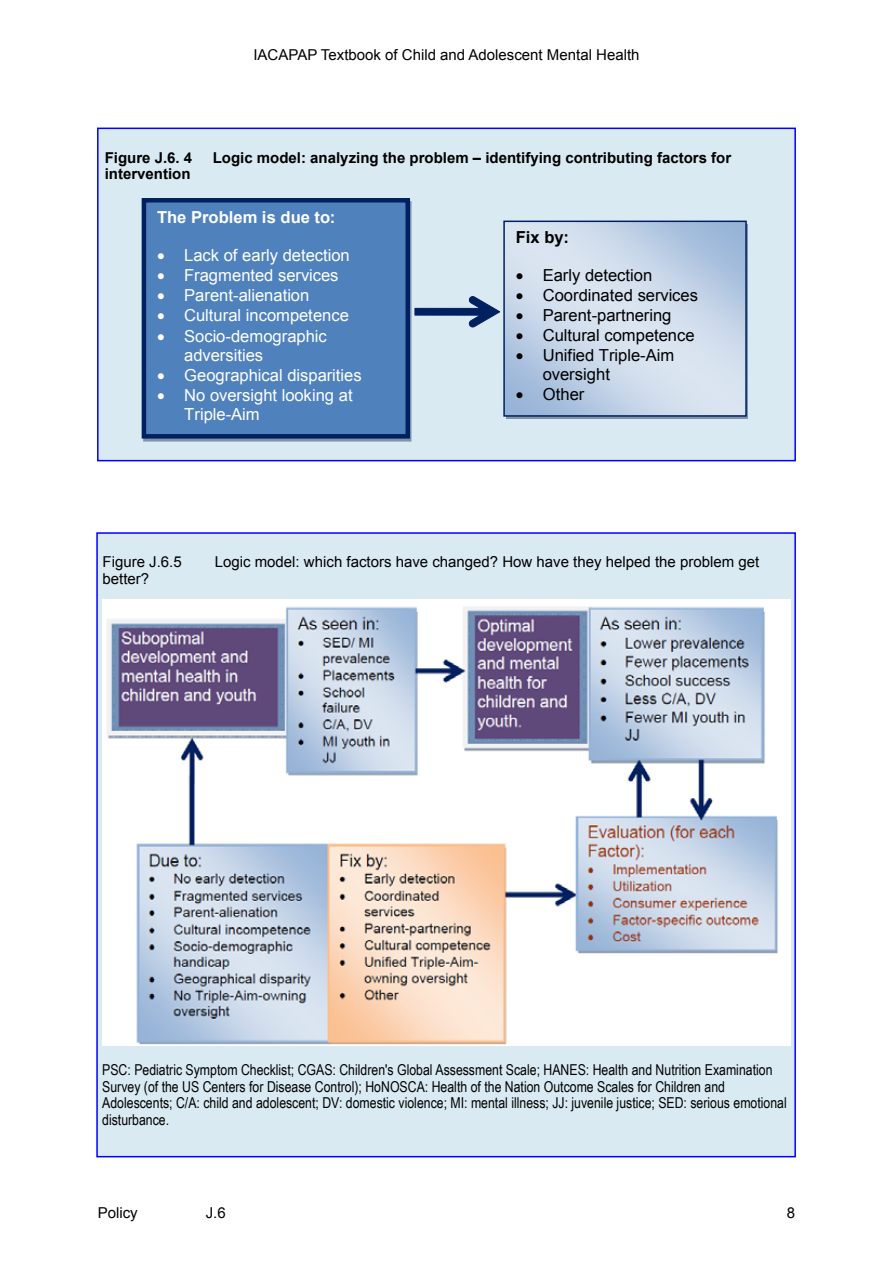
<style>
.page{position:relative;width:893px;height:1263px;background:#fff}
.page>*{position:absolute;margin:0;border:0;box-sizing:border-box;transform-origin:0 0}
.t1{font:16.5px/19px "Arial";color:#fff}
.t2{font:16.5px/18.9px "Arial";color:#000}
.t3{font:700 16.5px "Arial";color:#fff}
.t4{font:700 16.5px "Arial";color:#000}
.t5{font:15px/16.5px "Arial Narrow";color:#000}
.t6{font:15px "Arial";color:#000}
.t7{font:700 15px "Arial";color:#000}
</style>
<div class="page">
<div style="left:96px;top:532px;width:700px;height:625px;background:#d9eaf2;border:2px solid #00f"></div>
<svg style="left:97px;top:128px;width:699px;height:333px;fill:#d9eaf2"></svg>
<img style="left:102px;top:600px;width:688px;height:445px">
<div style="left:144px;top:200px;width:264px;height:236px;background:#4f81bd"></div>
<div style="left:142px;top:198px;width:268px;height:241px;border:5px solid #002060"></div>
<div style="left:503px;top:221px;width:244px;height:196px;border:1px solid #002060"></div>
<svg style="left:415px;top:296px;width:85px;height:32px"></svg>
<p class="t6" style="left:253px;top:45px;width:388px">IACAPAP Textbook of Child and Adolescent Mental Health</p>
<p class="t7" style="left:105px;top:147px;width:89px">Figure J.6. 4</p>
<p class="t7" style="left:213px;top:147px;width:520px">Logic model: analyzing the problem – identifying contributing factors for</p>
<p class="t7" style="left:105px;top:164px;width:87px">intervention</p>
<p class="t3" style="left:157px;top:206px;width:180px">The Problem is due to:</p>
<p class="t1" style="left:157px;top:246px;width:194px">• Lack of early detection</p>
<p class="t1" style="left:157px;top:266px;width:183px">• Fragmented services</p>
<p class="t1" style="left:157px;top:286px;width:154px">• Parent-alienation</p>
<p class="t1" style="left:157px;top:306px;width:193px">• Cultural incompetence</p>
<p class="t1" style="left:184px;top:326px;width:144px;text-indent:-27px">• Socio-demographic adversities</p>
<p class="t1" style="left:157px;top:365px;width:206px">• Geographical disparities</p>
<p class="t1" style="left:184px;top:386px;width:170px;text-indent:-27px">• No oversight looking at<br>Triple-Aim</p>
<p class="t4" style="left:516px;top:226px;width:55px">Fix by:</p>
<p class="t2" style="left:516px;top:266px;width:138px">• Early detection</p>
<p class="t2" style="left:516px;top:286px;width:184px">• Coordinated services</p>
<p class="t2" style="left:516px;top:306px;width:157px">• Parent-partnering</p>
<p class="t2" style="left:516px;top:326px;width:180px">• Cultural competence</p>
<p class="t2" style="left:543px;top:346px;width:133px;text-indent:-27px">• Unified Triple-Aim oversight</p>
<p class="t2" style="left:516px;top:385px;width:70px">• Other</p>
<p class="t6" style="left:103px;top:552px;width:81px">Figure J.6.5</p>
<p class="t6" style="left:215px;top:552px;width:546px">Logic model: which factors have changed? How have they helped the problem get</p>
<p class="t6" style="left:103px;top:568px;width:48px">better?</p>
<p class="t5" style="left:102px;top:1061px;width:686px">PSC: Pediatric Symptom Checklist; CGAS: Children's Global Assessment Scale; HANES: Health and Nutrition Examination Survey (of the US Centers for Disease Control); HoNOSCA: Health of the Nation Outcome Scales for Children and Adolescents; C/A: child and adolescent; DV: domestic violence; MI: mental illness; JJ: juvenile justice; SED: serious emotional disturbance.</p>
<p class="t6" style="left:98px;top:1203px;width:42px">Policy</p>
<p class="t6" style="left:206px;top:1203px;width:22px">J.6</p>
<p class="t6" style="left:787px;top:1203px;width:10px">8</p>
</div>
